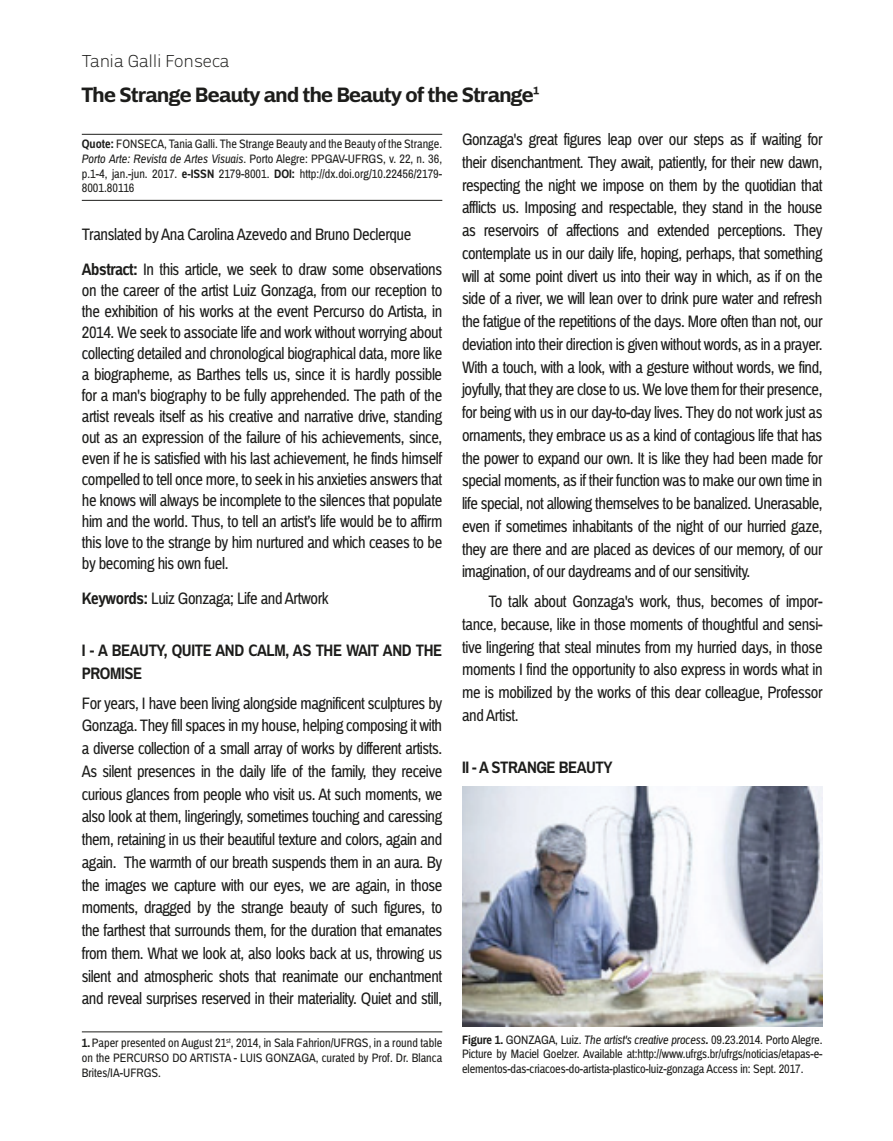
<style>
.page{position:relative;width:893px;height:1141px;background:#fff}
.page>*{position:absolute;margin:0;border:0;box-sizing:border-box;transform-origin:0 0}
.Título_inglês{font:700 21px "Porto Arte";letter-spacing:-.025em;color:#1d1d1b}
.Título_autor{font:300 17.5px "Porto Arte";letter-spacing:-.025em;color:#1d1d1b}
.resumo{font:16.62px/22.8px "Porto Arte Condensed";letter-spacing:-.025em;color:#1d1d1b;text-align:justify}
.Primeiro_Parágrafo{font:16.62px/22.8px "Porto Arte Condensed";letter-spacing:-.03em;color:#1d1d1b;text-align:justify}
.Normal_inglês{font:16.62px/22.8px "Porto Arte Condensed";letter-spacing:-.025em;color:#1d1d1b;text-align:justify}
.Subtítulos{font:700 16.62px/22.8px "Porto Arte Condensed";letter-spacing:-.025em;color:#1d1d1b}
.Notas_de_rodapé{font:12.25px/14.9px "Porto Arte Condensed";color:#1d1d1b;text-align:justify}
.Nota_especial{font:12.25px/14.9px "Porto Arte Condensed";color:#1d1d1b;text-align:justify}
.s1{font-weight:700}
.s2{font-style:italic}
.s3{color:#fff}
.s4{font-weight:700;font-style:italic}
</style>
<div class="page">
<hr style="left:82px;top:1031px;width:360px;height:1px;background:#1d1d1b">
<img style="left:462px;top:786px;width:360px;height:241px">
<hr style="left:82px;top:134px;width:360px;height:1px;background:#1d1d1b">
<hr style="left:82px;top:200px;width:360px;height:1px;background:#1d1d1b">
<p class="Título_autor" style="left:82px;top:51px;width:150px">Tania Galli Fonseca</p>
<p class="Título_inglês" style="left:82px;top:83px;width:459px">The Strange Beauty and the Beauty of the Strange1</p>
<p class="Nota_especial" style="left:82px;top:136px;width:362px"><span class="s1">Quote:</span> FONSECA, Tania Galli. The Strange Beauty and the Beauty of the Strange.<br><span class="s2">Porto Arte: Revista de Artes Visuais</span>. Porto Alegre: PPGAV-UFRGS, v. 22, n. 36, p.1-4, jan.-jun. 2017. <span class="s1">e-ISSN</span> 2179-8001. <span class="s1">DOI:</span> http://dx.doi.org/10.22456/2179- 8001.80116</p>
<p class="resumo" style="left:82px;top:223px;width:338px">Translated by Ana Carolina Azevedo and Bruno Declerque <span class="s3">1</span></p>
<p class="resumo" style="left:82px;top:259px;width:362px;line-height:21px"><span class="s1">Abstract:</span> In this article, we seek to draw some observations on the career of the artist Luiz Gonzaga, from our reception to the exhibition of his works at the event Percurso do Artista, in 2014. We seek to associate life and work without worrying about collecting detailed and chronological biographical data, more like a biographeme, as Barthes tells us, since it is hardly possible for a man's biography to be fully apprehended. The path of the artist reveals itself as his creative and narrative drive, standing out as an expression of the failure of his achievements, since, even if he is satisfied with his last achievement, he finds himself compelled to tell once more, to seek in his anxieties answers that he knows will always be incomplete to the silences that populate him and the world. Thus, to tell an artist’s life would be to affirm this love to the strange by him nurtured and which ceases to be by becoming his own fuel.</p>
<p class="resumo" style="left:82px;top:587px;width:248px"><span class="s1">Keywords:</span> Luiz Gonzaga; Life and Artwork</p>
<p class="Subtítulos" style="left:82px;top:639px;width:362px">I - A BEAUTY, QUITE AND CALM, AS THE WAIT AND THE<br>PROMISE</p>
<p class="Primeiro_Parágrafo" style="left:82px;top:692px;width:362px">For years, I have been living alongside magnificent sculptures by Gonzaga. They fill spaces in my house, helping composing it with a diverse collection of a small array of works by different artists.<br>As silent presences in the daily life of the family, they receive curious glances from people who visit us. At such moments, we also look at them, lingeringly, sometimes touching and caressing them, retaining in us their beautiful texture and colors, again and again. The warmth of our breath suspends them in an aura. By the images we capture with our eyes, we are again, in those moments, dragged by the strange beauty of such figures, to the farthest that surrounds them, for the duration that emanates from them. What we look at, also looks back at us, throwing us silent and atmospheric shots that reanimate our enchantment and reveal surprises reserved in their materiality. Quiet and still,</p>
<p class="Notas_de_rodapé" style="left:82px;top:1035px;width:362px"><span class="s1">1.</span>Paper presented on August 21<sup>st</sup>, 2014, in Sala Fahrion/UFRGS, in a round table</p>
<p class="Notas_de_rodapé" style="left:82px;top:1050px;width:362px">on the PERCURSO DO ARTISTA - LUIS GONZAGA, curated by Prof. Dr. Blanca<br>Brites/IA-UFRGS.</p>
<p class="resumo" style="left:462px;top:128px;width:362px">Gonzaga's great figures leap over our steps as if waiting for their disenchantment. They await, patiently, for their new dawn, respecting the night we impose on them by the quotidian that afflicts us. Imposing and respectable, they stand in the house as reservoirs of affections and extended perceptions. They contemplate us in our daily life, hoping, perhaps, that something will at some point divert us into their way in which, as if on the side of a river, we will lean over to drink pure water and refresh the fatigue of the repetitions of the days. More often than not, our deviation into their direction is given without words, as in a prayer.<br>With a touch, with a look, with a gesture without words, we find, joyfully, that they are close to us. We love them for their presence, for being with us in our day-to-day lives. They do not work just as ornaments, they embrace us as a kind of contagious life that has the power to expand our own. It is like they had been made for special moments, as if their function was to make our own time in life special, not allowing themselves to be banalized. Unerasable, even if sometimes inhabitants of the night of our hurried gaze, they are there and are placed as devices of our memory, of our imagination, of our daydreams and of our sensitivity.</p>
<p class="Normal_inglês" style="left:462px;top:590px;width:362px;text-indent:26px">To talk about Gonzaga's work, thus, becomes of impor&shy;tance, because, like in those moments of thoughtful and sensi&shy;tive lingering that steal minutes from my hurried days, in those moments I find the opportunity to also express in words what in me is mobilized by the works of this dear colleague, Professor and Artist.</p>
<p class="Subtítulos" style="left:462px;top:756px;width:152px">II - A STRANGE BEAUTY</p>
<p class="Notas_de_rodapé" style="left:462px;top:1032px;width:362px"><span class="s1">Figure 1.</span> GONZAGA, Luiz. <span class="s2">The artist's creative process</span><span class="s4">.</span> 09.23.2014. Porto Alegre.<br>Picture by Maciel Goelzer. Available at:http://www.ufrgs.br/ufrgs/noticias/etapas-e&shy;elementos-das-criacoes-do-artista-plastico-luiz-gonzaga Access in: Sept. 2017.</p>
</div>
